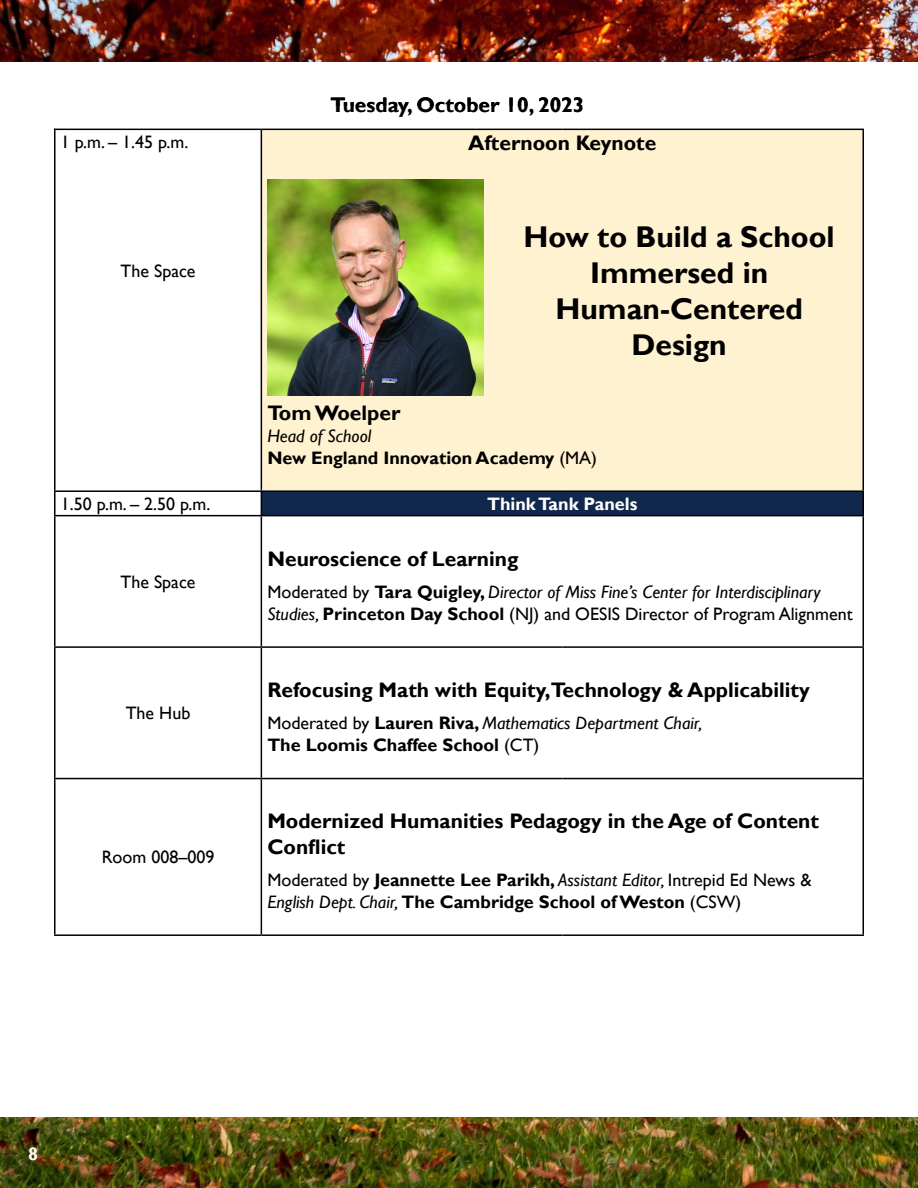
<style>
.page{position:relative;width:918px;height:1188px;background:#fff}
.page>*{position:absolute;margin:0;border:0;box-sizing:border-box;transform-origin:0 0}
.t1{font:700 30px/36px "Gill Sans";color:#000;text-align:center}
.t2{font:700 21px/25.2px "Gill Sans";color:#000}
.t3{font:700 18px/21.6px "Gill Sans";color:#000}
.t4{font:18px "Gill Sans";color:#000}
.t5{font:italic 18px/21.6px "Gill Sans";color:#000}
.t6{font:700 18px "Gill Sans";color:#fff}
.s1{font-weight:400;font-style:italic}
.s2{font-weight:400}
.s3{font-style:normal}
.s4{font-weight:700;font-style:normal}
</style>
<div class="page">
<img style="left:0;top:0;width:918px;height:61px">
<img style="left:0;top:1117px;width:918px;height:71px">
<svg style="left:262px;top:130px;width:600px;height:360px;background:#e1dbb1"></svg>
<div style="left:261px;top:491px;width:602px;height:25px;background:#10284b"></div>
<hr style="left:54px;top:129px;width:207px;height:1px;background:#000">
<hr style="left:54px;top:130px;width:2px;height:360px;background:#000">
<hr style="left:261px;top:129px;width:301px;height:1px;background:#000">
<hr style="left:261px;top:130px;width:1px;height:360px;background:#000">
<hr style="left:562px;top:129px;width:302px;height:1px;background:#000">
<hr style="left:862px;top:130px;width:2px;height:360px;background:#000">
<hr style="left:54px;top:490px;width:207px;height:2px;background:#000">
<hr style="left:54px;top:492px;width:2px;height:23px;background:#000">
<hr style="left:261px;top:490px;width:301px;height:2px;background:#000">
<svg style="left:261px;top:492px;width:1px;height:23px"></svg>
<hr style="left:562px;top:490px;width:302px;height:2px;background:#000">
<hr style="left:862px;top:492px;width:2px;height:23px;background:#000">
<hr style="left:54px;top:515px;width:207px;height:1px;background:#000">
<hr style="left:54px;top:516px;width:2px;height:130px;background:#000">
<hr style="left:261px;top:515px;width:301px;height:1px;background:#000">
<hr style="left:261px;top:516px;width:1px;height:130px;background:#000">
<hr style="left:562px;top:515px;width:302px;height:1px;background:#000">
<hr style="left:862px;top:516px;width:2px;height:130px;background:#000">
<hr style="left:54px;top:646px;width:207px;height:2px;background:#000">
<hr style="left:54px;top:648px;width:2px;height:130px;background:#000">
<hr style="left:261px;top:646px;width:301px;height:2px;background:#000">
<hr style="left:261px;top:648px;width:1px;height:130px;background:#000">
<hr style="left:562px;top:646px;width:302px;height:2px;background:#000">
<hr style="left:862px;top:648px;width:2px;height:130px;background:#000">
<hr style="left:54px;top:778px;width:207px;height:1px;background:#000">
<hr style="left:54px;top:779px;width:2px;height:155px;background:#000">
<hr style="left:261px;top:778px;width:301px;height:1px;background:#000">
<hr style="left:261px;top:779px;width:1px;height:155px;background:#000">
<hr style="left:562px;top:778px;width:302px;height:1px;background:#000">
<hr style="left:862px;top:779px;width:2px;height:155px;background:#000">
<hr style="left:54px;top:934px;width:207px;height:2px;background:#000">
<hr style="left:261px;top:934px;width:301px;height:2px;background:#000">
<hr style="left:562px;top:934px;width:302px;height:2px;background:#000">
<p class="t4" style="left:61px;top:131px;width:129px">1 p.m. – 1.45 p.m.</p>
<p class="t4" style="left:121px;top:261px;width:76px">The Space</p>
<p class="t2" style="left:331px;top:93px;width:255px">Tuesday, October 10, 2023</p>
<p class="t2" style="left:468px;top:131px;width:190px">Afternoon Keynote</p>
<h1 class="t1" style="left:524px;top:220px;width:313px">How to Build a School<br>Immersed in<br>Human-Centered<br>Design</h1>
<p class="t2" style="left:267px;top:401px;width:135px">Tom Woelper</p>
<p class="t3" style="left:267px;top:426px;width:331px"><span class="s1">Head of School<br></span>New England Innovation Academy <span class="s2">(MA)</span></p>
<p class="t4" style="left:290px;top:447px;width:269px">w England Innovation Academy (MA)</p>
<p class="t4" style="left:61px;top:493px;width:151px">1.50 p.m. – 2.50 p.m.</p>
<p class="t6" style="left:487px;top:493px;width:152px">Think Tank Panels</p>
<p class="t4" style="left:121px;top:571px;width:76px">The Space</p>
<p class="t4" style="left:126px;top:703px;width:66px">The Hub</p>
<p class="t4" style="left:115px;top:703px;width:88px">East Library</p>
<p class="t4" style="left:102px;top:847px;width:114px">Room 008–009</p>
<p class="t4" style="left:109px;top:847px;width:100px">N rth Dining</p>
<p class="t2" style="left:267px;top:546px;width:253px">Neuroscience of Learning</p>
<p class="t5" style="left:267px;top:581px;width:587px"><span class="s3">Moderated by</span> <span class="s4">Tara Quigley,</span> Director of Miss Fine’s Center for Interdisciplinary<br>Studies, <span class="s4">Princeton Day School</span> <span class="s3">(NJ) and OESIS Director of Program Alignment</span></p>
<p class="t4" style="left:332px;top:603px;width:499px">rinceton Day School (NJ) and OESIS Director f Prog am Alignment</p>
<p class="t2" style="left:267px;top:678px;width:544px">Refocusing Math with Equity,Technology &amp; Applicability</p>
<p class="t3" style="left:267px;top:713px;width:436px"><span class="s2">Moderated by</span> Lauren Riva, <span class="s1">Mathematics Department Chair,<br></span>The Loomis Chaffee School <span class="s2">(CT)</span></p>
<p class="t4" style="left:287px;top:734px;width:223px">e Loomis Chaffee School (CT)</p>
<p class="t2" style="left:267px;top:809px;width:553px">Modernized Humanities Pedagogy in the Age of Content<br>Conflict</p>
<p class="t3" style="left:267px;top:870px;width:546px"><span class="s2">Moderated by</span> Jeannette Lee Parikh, <span class="s1">Assistant Editor,</span> <span class="s2">Intrepid Ed News &amp;<br></span><span class="s1">English Dept. Chair,</span> The Cambridge School of Weston <span class="s2">(CSW)</span></p>
<p class="t4" style="left:421px;top:891px;width:285px">e Cambridge School of Weston (CSW)</p>
<p class="t6" style="left:28px;top:1143px;width:11px">8</p>
</div>
